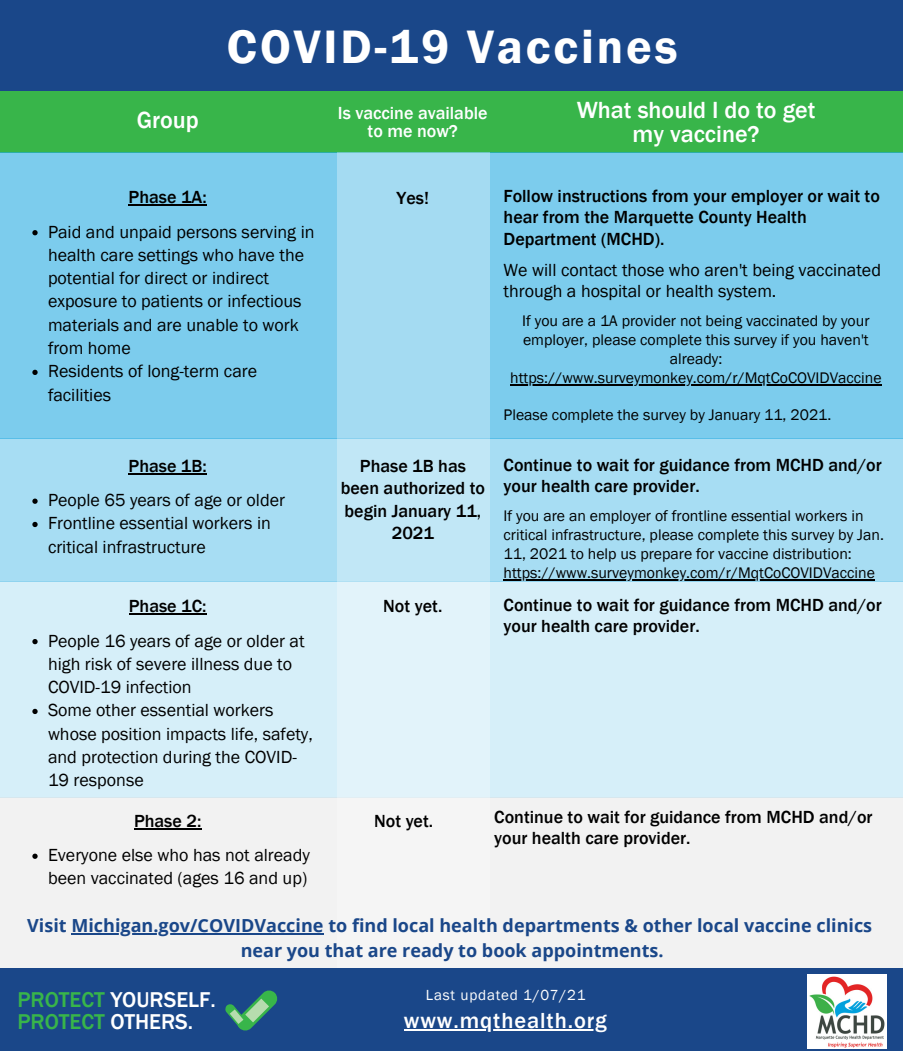
<style>
.page{position:relative;width:903px;height:1051px;background:#fff}
.page>*{position:absolute;margin:0;border:0;box-sizing:border-box;transform-origin:0 0}
.t1{font:600 48.3px "Franklin Gothic";letter-spacing:.06em;color:#fff}
.t2{font:500 24px/23.7px "Franklin Gothic";color:#fff;text-align:center}
.t3{font:500 22.35px "Franklin Gothic";letter-spacing:.04em;color:#fff}
.t4{font:500 22.05px "Franklin Gothic";color:#fff}
.t5{font:500 22.05px "Franklin Gothic";color:#38b54a}
.t6{font:18px/23.2px "Franklin Gothic";color:#000}
.t7{font:500 18px/21px "Franklin Gothic";color:#000}
.t8{font:700 18px "Open Sans";color:#1a4789}
.t9{font:500 18px/18px "Franklin Gothic";color:#fff;text-align:center}
.t10{font:15.75px/18.8px "Franklin Gothic";color:#000;text-align:center}
.t11{font:15px "Franklin Gothic";letter-spacing:.055em;color:#fff}
.s1{color:#38b54a}
.s2{color:#fff}
</style>
<div class="page">
<div style="left:0;top:90px;width:902px;height:62px;background:#38b54a"></div>
<div style="left:0;top:582px;width:902px;height:216px;background:#d6eff9"></div>
<div style="left:0;top:438px;width:902px;height:144px;background:#a7ddf3"></div>
<div style="left:0;top:152px;width:902px;height:287px;background:#7ccced"></div>
<div style="left:0;top:797px;width:902px;height:172px;background:#f2f2f2"></div>
<svg style="left:336px;top:153px;width:153px;height:645px"></svg>
<div style="left:0;top:969px;width:902px;height:82px;background:#1a4789"></div>
<div style="left:0;top:0;width:902px;height:91px;background:#1a4789"></div>
<svg style="left:225px;top:990px;width:53px;height:41px"></svg>
<img style="left:807px;top:974px;width:79px;height:74px">
<svg style="left:32px;top:230px;width:6px;height:5px"></svg>
<svg style="left:32px;top:370px;width:6px;height:5px"></svg>
<hr style="left:128px;top:205px;width:79px;height:1px;background:#000">
<svg style="left:32px;top:498px;width:6px;height:6px"></svg>
<svg style="left:32px;top:522px;width:6px;height:5px"></svg>
<hr style="left:128px;top:473px;width:79px;height:1px;background:#000">
<svg style="left:32px;top:639px;width:6px;height:5px"></svg>
<svg style="left:32px;top:709px;width:6px;height:5px"></svg>
<hr style="left:129px;top:613px;width:77px;height:2px;background:#000">
<svg style="left:32px;top:853px;width:6px;height:6px"></svg>
<hr style="left:134px;top:828px;width:67px;height:1px;background:#000">
<hr style="left:510px;top:384px;width:371px;height:2px;background:#000">
<hr style="left:503px;top:579px;width:372px;height:1px;background:#000">
<hr style="left:404px;top:1029px;width:203px;height:1px;background:#fff">
<hr style="left:71px;top:933px;width:252px;height:1px;background:#1a4789">
<p class="t2" style="left:137px;top:108px;width:63px">Group</p>
<p class="t1" style="left:227px;top:18px;width:452px">COVID-19 Vaccines</p>
<p class="t9" style="left:338px;top:104px;width:151px">Is vaccine available to me now?</p>
<p class="t2" style="left:576px;top:98px;width:240px">What should I do to get my vaccine?</p>
<p class="t7" style="left:128px;top:186px;width:80px">Phase 1A:</p>
<p class="t6" style="left:48px;top:220px;width:268px">Paid and unpaid persons serving in health care settings who have the potential for direct or indirect exposure to patients or infectious materials and are unable to work from home</p>
<p class="t6" style="left:48px;top:359px;width:211px">Residents of long-term care facilities</p>
<p class="t7" style="left:128px;top:455px;width:80px">Phase 1B:</p>
<p class="t6" style="left:48px;top:488px;width:238px">People 65 years of age or older</p>
<p class="t6" style="left:48px;top:511px;width:224px">Frontline essential workers in critical infrastructure</p>
<p class="t7" style="left:129px;top:595px;width:79px">Phase 1C:</p>
<p class="t6" style="left:48px;top:628px;width:258px">People 16 years of age or older at high risk of severe illness due to<br>COVID-19 infection</p>
<p class="t6" style="left:48px;top:698px;width:266px">Some other essential workers whose position impacts life, safety, and protection during the COVID-<br>19 response</p>
<p class="t7" style="left:134px;top:810px;width:69px">Phase 2:</p>
<p class="t6" style="left:48px;top:843px;width:263px">Everyone else who has not already been vaccinated (ages 16 and up)</p>
<p class="t7" style="left:396px;top:187px;width:34px">Yes!</p>
<p class="t7" style="left:340px;top:454px;width:146px;line-height:22.5px;text-align:center">Phase 1B has been authorized to begin January 11,<br>2021</p>
<p class="t7" style="left:383px;top:595px;width:61px">Not yet.</p>
<p class="t7" style="left:503px;top:186px;width:378px">Follow instructions from your employer or wait to hear from the Marquette County Health<br>Department (MCHD).</p>
<p class="t6" style="left:503px;top:259px;width:379px;line-height:21px">We will contact those who aren't being vaccinated through a hospital or health system.</p>
<p class="t10" style="left:510px;top:311px;width:373px">If you are a 1A provider not being vaccinated by your employer, please complete this survey if you haven't already: https://www.surveymonkey.com/r/MqtCoCOVIDVaccine</p>
<p class="t10" style="left:503px;top:405px;width:329px">Please complete the survey by January 11, 2021.</p>
<p class="t7" style="left:503px;top:454px;width:379px">Continue to wait for guidance from MCHD and/or your health care provider.</p>
<p class="t10" style="left:503px;top:506px;width:382px;text-align:left">If you are an employer of frontline essential workers in critical infrastructure, please complete this survey by Jan.<br>11, 2021 to help us prepare for vaccine distribution: https://www.surveymonkey.com/r/MqtCoCOVIDVaccine</p>
<p class="t7" style="left:503px;top:594px;width:379px">Continue to wait for guidance from MCHD and/or your health care provider.</p>
<p class="t7" style="left:374px;top:810px;width:61px">Not yet.</p>
<p class="t7" style="left:494px;top:806px;width:379px">Continue to wait for guidance from MCHD and/or your health care provider.</p>
<p class="t8" style="left:27px;top:913px;width:846px">Visit Michigan.gov/COVIDVaccine to find local health departments &amp; other local vaccine clinics</p>
<p class="t8" style="left:240px;top:938px;width:424px">near you that are ready to book appointments.</p>
<p class="t4" style="left:17px;top:987px;width:200px"><span class="s1">PROTECT</span> YOURSELF.</p>
<p class="t5" style="left:17px;top:1008px;width:177px">PROTECT <span class="s2">OTHERS.</span></p>
<p class="t11" style="left:426px;top:986px;width:161px">Last updated 1/07/21</p>
<p class="t3" style="left:404px;top:1007px;width:204px">www.mqthealth.org</p>
</div>
